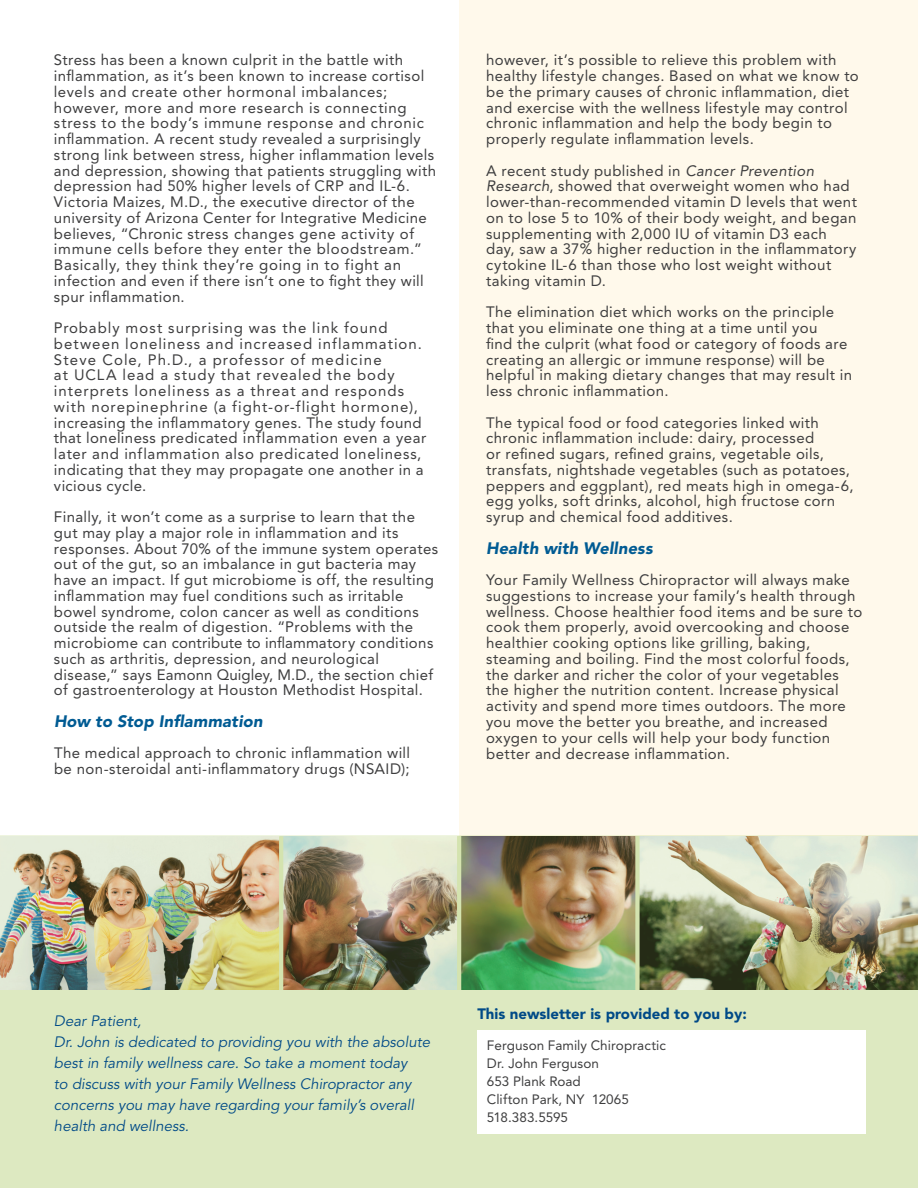
<style>
.page{position:relative;width:918px;height:1188px;background:#fff}
.page>*{position:absolute;margin:0;border:0;box-sizing:border-box;transform-origin:0 0}
.t1{font:italic 900 16.5px "Avenir";letter-spacing:.01em;color:#005b93}
.t2{font:15px/15.8px "Avenir";letter-spacing:.025em;color:#3e3e3f}
.t3{font:15px/15.8px "Avenir";letter-spacing:.06em;color:#3e3e3f}
.t4{font:italic 15px/21px "Avenir";color:#004a87}
.t5{font:900 15px "Avenir";color:#004a87}
.t6{font:13.5px/18px "Avenir";letter-spacing:.005em;color:#3e3e3f}
.s1{font-style:italic}
</style>
<div class="page">
<div style="left:459px;top:0;width:459px;height:851px;background:#fff9eb"></div>
<div style="left:0;top:836px;width:918px;height:352px;background:#dde9c1"></div>
<div style="left:478px;top:1030px;width:388px;height:103px;background:#fff"></div>
<img style="left:0;top:835px;width:918px;height:155px">
<p class="t2" style="left:54px;top:52px;width:384px">Stress has been a known culprit in the battle with inflammation, as it’s been known to increase cortisol levels and create other hormonal imbalances; however, more and more research is connecting stress to the body’s immune response and chronic inflammation. A recent study revealed a surprisingly strong link between stress, higher inflammation levels and depression, showing that patients struggling with depression had 50% higher levels of CRP and IL-6.<br>Victoria Maizes, M.D., the executive director of the university of Arizona Center for Integrative Medicine believes, “Chronic stress changes gene activity of immune cells before they enter the bloodstream.” Basically, they think they’re going in to fight an infection and even if there isn’t one to fight they will spur inflammation.</p>
<p class="t3" style="left:54px;top:320px;width:374px">Probably most surprising was the link found between loneliness and increased inflammation.<br>Steve Cole, Ph.D., a professor of medicine<br>at UCLA lead a study that revealed the body interprets loneliness as a threat and responds with norepinephrine (a fight-or-flight hormone), increasing the inflammatory genes. The study found that loneliness predicated inflammation even a year later and inflammation also predicated loneliness, indicating that they may propagate one another in a vicious cycle.</p>
<p class="t2" style="left:54px;top:509px;width:386px">Finally, it won’t come as a surprise to learn that the gut may play a major role in inflammation and its responses. About 70% of the immune system operates out of the gut, so an imbalance in gut bacteria may have an impact. If gut microbiome is off, the resulting inflammation may fuel conditions such as irritable bowel syndrome, colon cancer as well as conditions outside the realm of digestion. “Problems with the microbiome can contribute to inflammatory conditions such as arthritis, depression, and neurological disease,” says Eamonn Quigley, M.D., the section chief of gastroenterology at Houston Methodist Hospital.</p>
<p class="t1" style="left:54px;top:711px;width:210px">How to Stop Inflammation</p>
<p class="t2" style="left:54px;top:745px;width:358px">The medical approach to chronic inflammation will be non-steroidal anti-inflammatory drugs (NSAID);</p>
<p class="t2" style="left:486px;top:52px;width:374px">however, it’s possible to relieve this problem with healthy lifestyle changes. Based on what we know to be the primary causes of chronic inflammation, diet and exercise with the wellness lifestyle may control chronic inflammation and help the body begin to properly regulate inflammation levels.</p>
<p class="t2" style="left:486px;top:163px;width:372px">A recent study published in <span class="s1">Cancer Prevention Research</span>, showed that overweight women who had lower-than-recommended vitamin D levels that went on to lose 5 to 10% of their body weight, and began supplementing with 2,000 IU of vitamin D3 each day, saw a 37% higher reduction in the inflammatory cytokine IL-6 than those who lost weight without taking vitamin D.</p>
<p class="t2" style="left:486px;top:304px;width:367px">The elimination diet which works on the principle that you eliminate one thing at a time until you<br>find the culprit (what food or category of foods are creating an allergic or immune response) will be helpful in making dietary changes that may result in less chronic inflammation.</p>
<p class="t2" style="left:486px;top:415px;width:369px">The typical food or food categories linked with chronic inflammation include: dairy, processed<br>or refined sugars, refined grains, vegetable oils, transfats, nightshade vegetables (such as potatoes, peppers and eggplant), red meats high in omega-6, egg yolks, soft drinks, alcohol, high fructose corn syrup and chemical food additives.</p>
<p class="t1" style="left:486px;top:538px;width:168px">Health with Wellness</p>
<p class="t2" style="left:486px;top:572px;width:378px">Your Family Wellness Chiropractor will always make suggestions to increase your family’s health through wellness. Choose healthier food items and be sure to cook them properly, avoid overcooking and choose healthier cooking options like grilling, baking, steaming and boiling. Find the most colorful foods, the darker and richer the color of your vegetables the higher the nutrition content. Increase physical activity and spend more times outdoors. The more you move the better you breathe, and increased oxygen to your cells will help your body function better and decrease inflammation.</p>
<p class="t4" style="left:54px;top:1011px;width:378px">Dear Patient,<br>Dr. John is dedicated to providing you with the absolute best in family wellness care. So take a moment today<br>to discuss with your Family Wellness Chiropractor any concerns you may have regarding your family’s overall health and wellness.</p>
<p class="t5" style="left:477px;top:1005px;width:271px">This newsletter is provided to you by:</p>
<p class="t6" style="left:487px;top:1036px;width:181px">Ferguson Family Chiropractic<br>Dr. John Ferguson<br>653 Plank Road<br>Clifton Park, NY 12065<br>518.383.5595</p>
</div>
